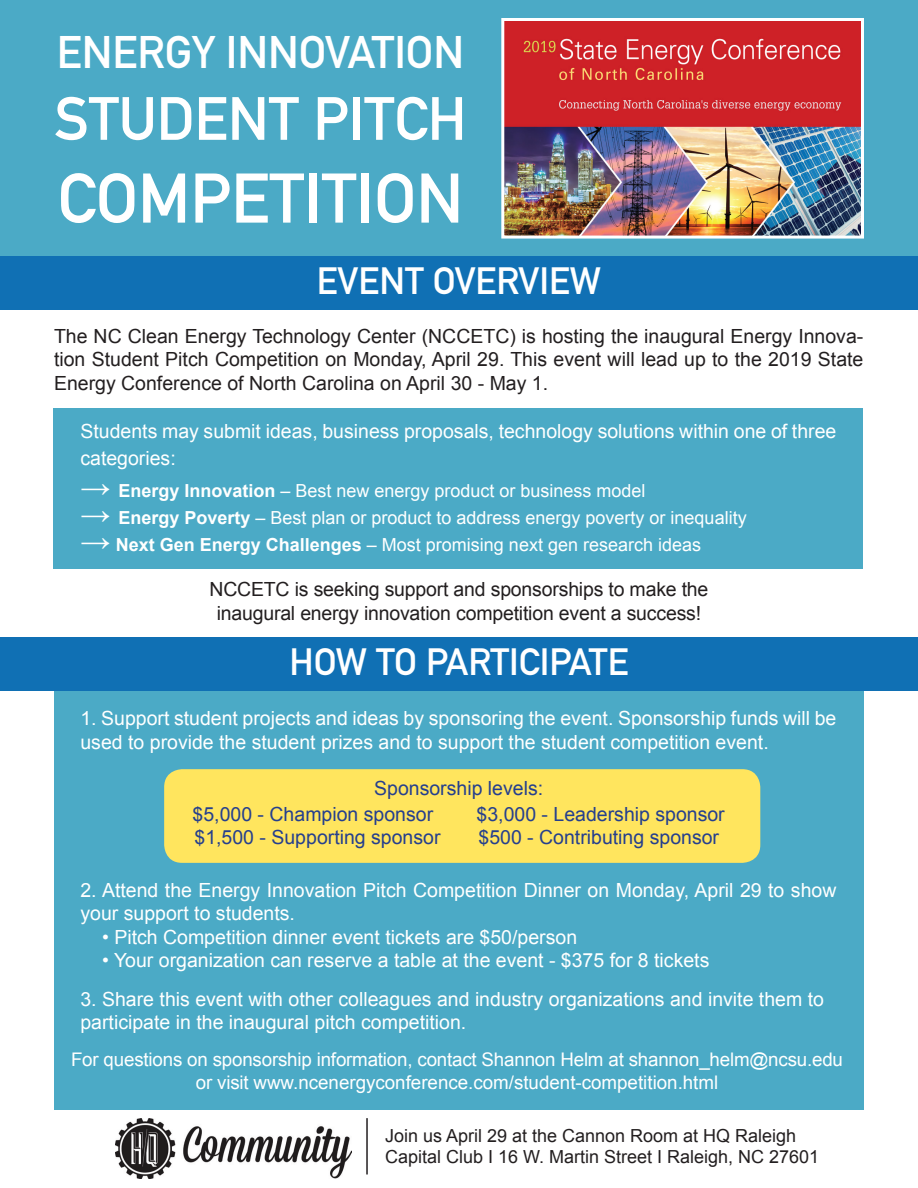
<style>
.page{position:relative;width:918px;height:1188px;background:#fff}
.page>*{position:absolute;margin:0;border:0;box-sizing:border-box;transform-origin:0 0}
.t1{font:700 69px "DIN Alternate";color:#fff}
.t2{font:700 60px "DIN Alternate";color:#fff}
.t3{font:700 45px "DIN Alternate";color:#fff}
.t4{font:700 37.5px "DIN Alternate";color:#fff}
.t5{font:19.5px/23.4px "Arial";color:#fff}
.t6{font:19.5px/23.4px "Arial";letter-spacing:-.01em;color:#231f20;text-align:justify}
.t7{font:19.5px "Arial";color:#253f8e}
.t8{font:18.75px/22.5px "Arial";letter-spacing:-.01em;color:#fff;text-align:center}
.t9{font:18px "Arial";color:#fff}
.t10{font:18px/21.6px "Arial";color:#231f20}
.s1{font-size:30px}
.s2{font-weight:700}
</style>
<div class="page">
<div style="left:54px;top:691px;width:809px;height:419px;background:#4baac6"></div>
<div style="left:0;top:637px;width:918px;height:54px;background:#1070b4"></div>
<div style="left:0;top:0;width:918px;height:257px;background:#4baac6"></div>
<img style="left:505px;top:22px;width:355px;height:213px">
<div style="left:501px;top:18px;width:363px;height:221px;border:3px solid #fff"></div>
<div style="left:0;top:256px;width:918px;height:54px;background:#1070b4"></div>
<div style="left:53px;top:408px;width:810px;height:161px;background:#4baac6"></div>
<div style="left:164px;top:769px;width:596px;height:94px;background:#ffe55e;border-radius:18px"></div>
<img style="left:115px;top:1118px;width:236px;height:60px">
<hr style="left:366px;top:1118px;width:2px;height:56px;background:#231f20">
<p class="t3" style="left:57px;top:18px;width:409px">ENERGY INNOVATION</p>
<p class="t2" style="left:54px;top:73px;width:414px">STUDENT PITCH</p>
<p class="t1" style="left:58px;top:146px;width:407px">COMPETITION</p>
<p class="t4" style="left:317px;top:253px;width:286px">EVENT OVERVIEW</p>
<p class="t6" style="left:54px;top:325px;width:811px">The NC Clean Energy Technology Center (NCCETC) is hosting the inaugural Energy Innova&shy;tion Student Pitch Competition on Monday, April 29. This event will lead up to the 2019 State Energy Conference of North Carolina on April 30 - May 1.</p>
<p class="t5" style="left:80px;top:418px;width:757px;line-height:27px">Students may submit ideas, business proposals, technology solutions within one of three categories:</p>
<p class="t9" style="left:80px;top:479px;width:567px"><span class="s1">→</span> <span class="s2">Energy Innovation</span> – Best new energy product or business model</p>
<p class="t9" style="left:80px;top:506px;width:668px"><span class="s1">→</span> <span class="s2">Energy Poverty</span> – Best plan or product to address energy poverty or inequality</p>
<p class="t9" style="left:80px;top:533px;width:622px"><span class="s1">→</span> <span class="s2">Next Gen Energy Challenges</span> – Most promising next gen research ideas</p>
<p class="t6" style="left:209px;top:578px;width:501px;text-align:center">NCCETC is seeking support and sponsorships to make the inaugural energy innovation competition event a success!</p>
<p class="t4" style="left:289px;top:633px;width:341px">HOW TO PARTICIPATE</p>
<p class="t5" style="left:80px;top:707px;width:758px">1. Support student projects and ideas by sponsoring the event. Sponsorship funds will be used to provide the student prizes and to support the student competition event.</p>
<p class="t7" style="left:374px;top:775px;width:171px">Sponsorship levels:</p>
<p class="t7" style="left:193px;top:801px;width:242px">$5,000 - Champion sponsor</p>
<p class="t7" style="left:477px;top:801px;width:250px">$3,000 - Leadership sponsor</p>
<p class="t7" style="left:195px;top:825px;width:248px">$1,500 - Supporting sponsor</p>
<p class="t7" style="left:479px;top:825px;width:242px">$500 - Contributing sponsor</p>
<p class="t5" style="left:80px;top:879px;width:758px">2. Attend the Energy Innovation Pitch Competition Dinner on Monday, April 29 to show your support to students.</p>
<p class="t5" style="left:102px;top:925px;width:477px">• Pitch Competition dinner event tickets are $50/person</p>
<p class="t5" style="left:102px;top:949px;width:609px">• Your organization can reserve a table at the event - $375 for 8 tickets</p>
<p class="t5" style="left:80px;top:987px;width:745px">3. Share this event with other colleagues and industry organizations and invite them to participate in the inaugural pitch competition.</p>
<p class="t8" style="left:71px;top:1049px;width:774px">For questions on sponsorship information, contact Shannon Helm at shannon_helm@ncsu.edu or visit www.ncenergyconference.com/student-competition.html</p>
<p class="t10" style="left:385px;top:1125px;width:436px">Join us April 29 at the Cannon Room at HQ Raleigh<br>Capital Club I 16 W. Martin Street I Raleigh, NC 27601</p>
</div>
